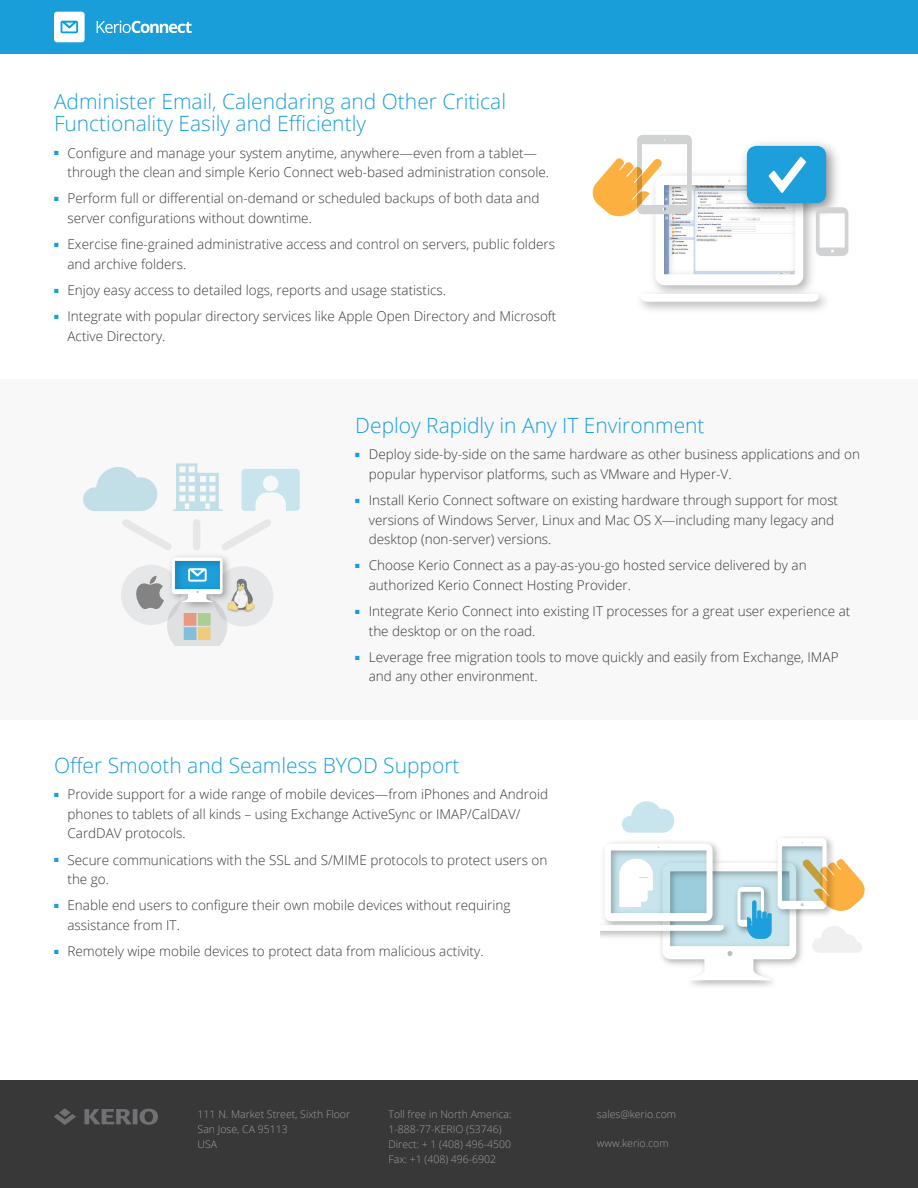
<style>
.page{position:relative;width:918px;height:1188px;background:#fff}
.page>*{position:absolute;margin:0;border:0;box-sizing:border-box;transform-origin:0 0}
.t1{font:300 21px/22.5px "Open Sans";color:#199eda}
.t2{font:300 13.5px/19.5px "Open Sans";color:#383838}
.Caption_2{font:300 10.5px "Open Sans";color:#a19ea1}
</style>
<div class="page">
<div style="left:0;top:0;width:918px;height:54px;background:#199eda"></div>
<div style="left:54px;top:12px;width:31px;height:30px;background:#fff;border-radius:3px"></div>
<svg style="left:97px;top:21px;width:95px;height:12px"></svg>
<svg style="left:61px;top:21px;width:17px;height:12px"></svg>
<div style="left:0;top:379px;width:918px;height:340px;background:#f8f8f8"></div>
<div style="left:0;top:1080px;width:918px;height:108px;background:#383838"></div>
<svg style="left:54px;top:1108px;width:22px;height:17px"></svg>
<svg style="left:84px;top:1109px;width:47px;height:15px"></svg>
<hr style="left:133px;top:1109px;width:4px;height:15px;background:#717074">
<svg style="left:140px;top:1109px;width:18px;height:16px"></svg>
<svg style="left:593px;top:135px;width:255px;height:167px"></svg>
<svg style="left:83px;top:463px;width:217px;height:183px"></svg>
<div style="left:193px;top:523px;width:7px;height:24px;background:#e6e7e9"></div>
<svg style="left:600px;top:801px;width:265px;height:179px"></svg>
<h3 class="t1" style="left:54px;top:90px;width:454px">Administer Email, Calendaring and Other Critical<br>Functionality Easily and Efficiently</h3>
<p class="t2" style="left:68px;top:143px;width:483px;text-indent:-14px"><sup>■</sup> Configure and manage your system anytime, anywhere—even from a tablet— through the clean and simple Kerio Connect web-based administration console.</p>
<p class="t2" style="left:68px;top:188px;width:473px;text-indent:-14px"><sup>■</sup> Perform full or differential on-demand or scheduled backups of both data and server configurations without downtime.</p>
<p class="t2" style="left:68px;top:234px;width:489px;text-indent:-14px"><sup>■</sup> Exercise fine-grained administrative access and control on servers, public folders and archive folders.</p>
<p class="t2" style="left:54px;top:280px;width:394px"><sup>■</sup> Enjoy easy access to detailed logs, reports and usage statistics.</p>
<p class="t2" style="left:68px;top:306px;width:490px;text-indent:-14px"><sup>■</sup> Integrate with popular directory services like Apple Open Directory and Microsoft<br>Active Directory.</p>
<h3 class="t1" style="left:355px;top:414px;width:351px">Deploy Rapidly in Any IT Environment</h3>
<p class="t2" style="left:369px;top:444px;width:493px;text-indent:-14px"><sup>■</sup> Deploy side-by-side on the same hardware as other business applications and on popular hypervisor platforms, such as VMware and Hyper-V.</p>
<p class="t2" style="left:369px;top:490px;width:471px;text-indent:-14px"><sup>■</sup> Install Kerio Connect software on existing hardware through support for most versions of Windows Server, Linux and Mac OS X—including many legacy and desktop (non-server) versions.</p>
<p class="t2" style="left:369px;top:555px;width:439px;text-indent:-14px"><sup>■</sup> Choose Kerio Connect as a pay-as-you-go hosted service delivered by an authorized Kerio Connect Hosting Provider.</p>
<p class="t2" style="left:369px;top:601px;width:483px;text-indent:-14px"><sup>■</sup> Integrate Kerio Connect into existing IT processes for a great user experience at the desktop or on the road.</p>
<p class="t2" style="left:369px;top:647px;width:471px;text-indent:-14px"><sup>■</sup> Leverage free migration tools to move quickly and easily from Exchange, IMAP and any other environment.</p>
<h3 class="t1" style="left:54px;top:754px;width:407px">Offer Smooth and Seamless BYOD Support</h3>
<p class="t2" style="left:68px;top:784px;width:482px;text-indent:-14px"><sup>■</sup> Provide support for a wide range of mobile devices—from iPhones and Android phones to tablets of all kinds – using Exchange ActiveSync or IMAP/CalDAV/<br>CardDAV protocols.</p>
<p class="t2" style="left:68px;top:850px;width:481px;text-indent:-14px"><sup>■</sup> Secure communications with the SSL and S/MIME protocols to protect users on the go.</p>
<p class="t2" style="left:68px;top:895px;width:445px;text-indent:-14px"><sup>■</sup> Enable end users to configure their own mobile devices without requiring assistance from IT.</p>
<p class="t2" style="left:54px;top:941px;width:431px"><sup>■</sup> Remotely wipe mobile devices to protect data from malicious activity.</p>
<p class="Caption_2" style="left:198px;top:1107px;width:154px">111 N. Market Street, Sixth Floor</p>
<p class="Caption_2" style="left:198px;top:1122px;width:92px">San Jose, CA 95113</p>
<p class="Caption_2" style="left:198px;top:1137px;width:21px">USA</p>
<p class="Caption_2" style="left:388px;top:1107px;width:125px">Toll free in North America:</p>
<p class="Caption_2" style="left:388px;top:1122px;width:115px">1-888-77-KERIO (53746)</p>
<p class="Caption_2" style="left:388px;top:1137px;width:124px">Direct: + 1 (408) 496-4500</p>
<p class="Caption_2" style="left:388px;top:1152px;width:109px">Fax: +1 (408) 496-6902</p>
<p class="Caption_2" style="left:597px;top:1107px;width:81px">sales@kerio.com</p>
<p class="Caption_2" style="left:597px;top:1136px;width:73px">www.kerio.com</p>
</div>
